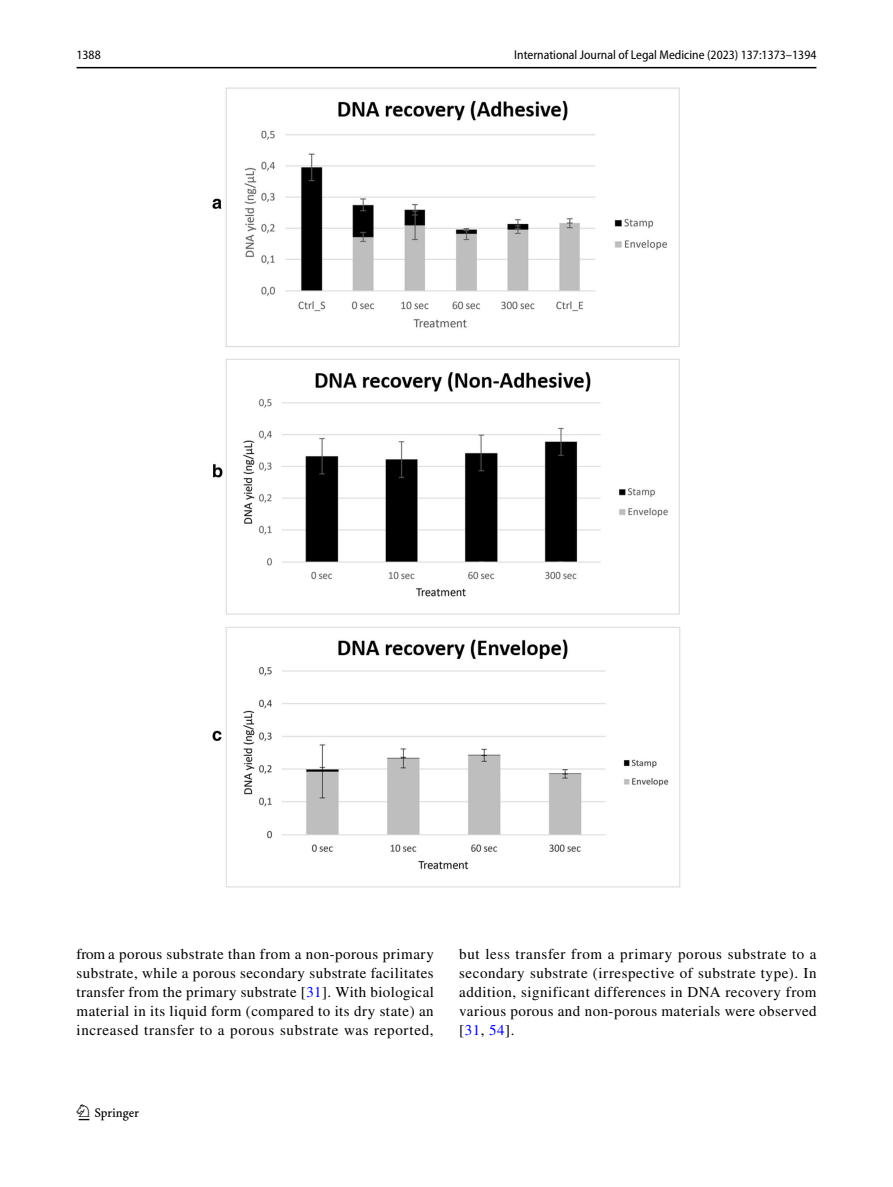
<style>
.page{position:relative;width:893px;height:1187px;background:#fff}
.page>*{position:absolute;margin:0;border:0;box-sizing:border-box;transform-origin:0 0}
.t1{font:22.5px "Springnew Regular 2";color:#000}
.t2{font:15px/18.8px "STIX";letter-spacing:.035em;color:#000;text-align:justify}
.t3{font:semi-condensed 12.75px "Myriad Pro";color:#000}
.s1{color:#00f}
</style>
<div class="page">
<hr style="left:77px;top:67px;width:739px;height:1px;background:#000">
<img style="left:213px;top:88px;width:467px;height:799px">
<p class="t3" style="left:77px;top:48px;width:26px">1388</p>
<p class="t3" style="left:514px;top:48px;width:304px">International Journal of Legal Medicine (2023) 137:1373–1394</p>
<p class="t2" style="left:77px;top:946px;width:359px">from a porous substrate than from a non-porous primary substrate, while a porous secondary substrate facilitates transfer from the primary substrate [<span class="s1">31</span>]. With biological material in its liquid form (compared to its dry state) an increased transfer to a porous substrate was reported,</p>
<p class="t2" style="left:459px;top:946px;width:359px">but less transfer from a primary porous substrate to a secondary substrate (irrespective of substrate type). In addition, significant differences in DNA recovery from various porous and non-porous materials were observed [<span class="s1">31</span>, <span class="s1">54</span>].</p>
<h1 class="t1" style="left:79px;top:1104px;width:62px">1 3</h1>
</div>
